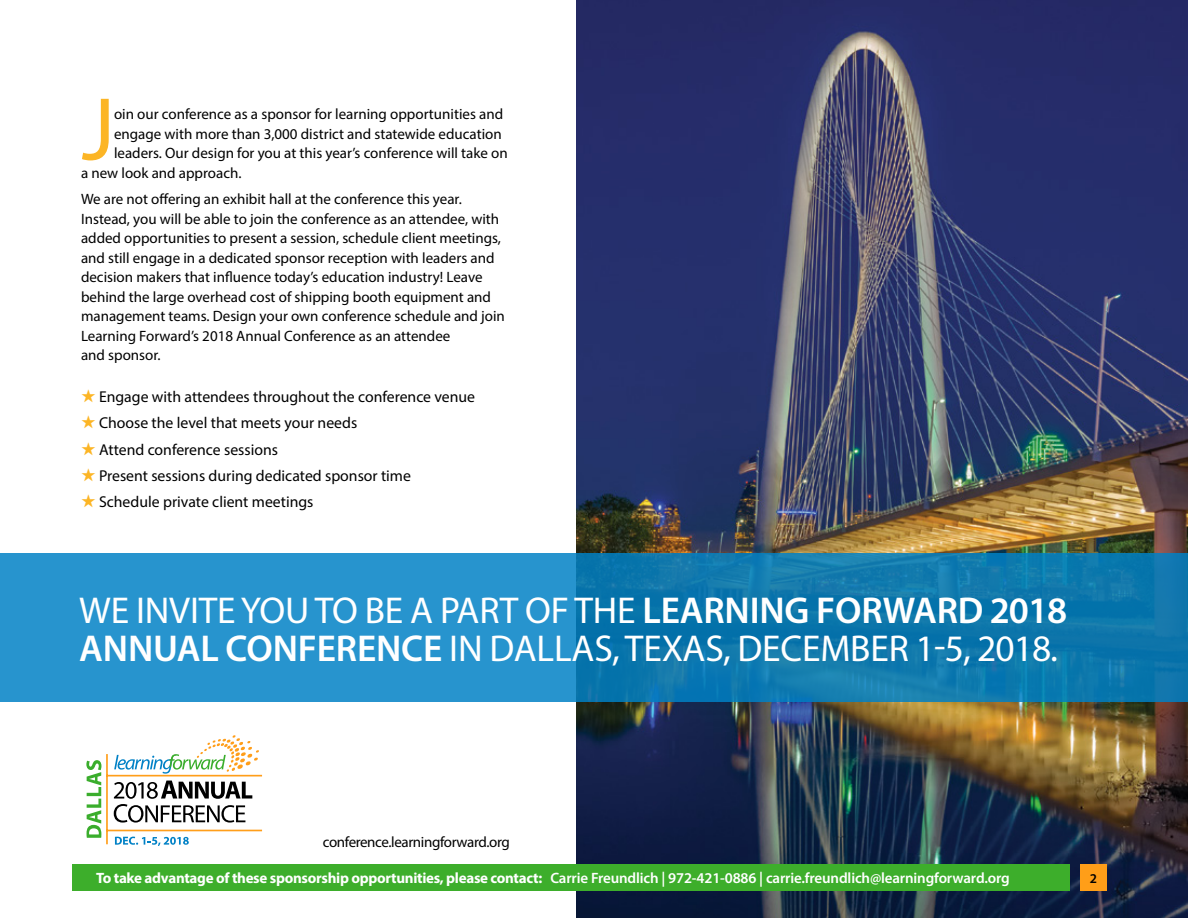
<style>
.page{position:relative;width:1188px;height:918px;background:#fff}
.page>*{position:absolute;margin:0;border:0;box-sizing:border-box;transform-origin:0 0}
.t1{font:90px "Myriad Pro";color:#fcb525}
.t2{font:37.5px/37.5px "Myriad Pro";letter-spacing:-.005em;color:#fff}
.t3{font:15.75px "Myriad Pro";color:#000}
.t4{font:15px/19.5px "Myriad Pro";color:#000}
.t5{font:600 15px "Myriad Pro";letter-spacing:-.01em;color:#fff}
.t6{font:15px "Myriad Pro";letter-spacing:-.025em;color:#000}
.t7{font:600 13.5px "Myriad Pro";color:#000}
.s1{color:#fcb525}
.s2{font-weight:600}
.s3{font-weight:700}
</style>
<div class="page">
<img style="left:577px;top:0;width:611px;height:918px">
<svg style="left:0;top:554px;width:1188px;height:148px;background:#1985bd"></svg>
<svg style="left:114px;top:735px;width:145px;height:39px"></svg>
<hr style="left:107px;top:775px;width:155px;height:1px;background:#ff9e1a">
<hr style="left:107px;top:830px;width:155px;height:1px;background:#ff9e1a">
<hr style="left:106px;top:754px;width:2px;height:90px;background:#ff9e1a">
<svg style="left:114px;top:781px;width:138px;height:42px"></svg>
<svg style="left:86px;top:760px;width:15px;height:78px"></svg>
<svg style="left:115px;top:837px;width:74px;height:9px"></svg>
<div style="left:1080px;top:864px;width:27px;height:27px;background:#ff9e18"></div>
<div style="left:73px;top:864px;width:997px;height:27px;background:#3dae2b"></div>
<h1 class="t1" style="left:82px;top:74px;width:35px">J</h1>
<p class="t4" style="left:114px;top:104px;width:391px">oin our conference as a sponsor for learning opportunities and</p>
<p class="t4" style="left:114px;top:124px;width:389px">engage with more than 3,000 district and statewide education</p>
<p class="t4" style="left:114px;top:143px;width:395px">leaders. Our design for you at this year’s conference will take on</p>
<p class="t4" style="left:81px;top:163px;width:162px">a new look and approach.</p>
<p class="t4" style="left:81px;top:189px;width:425px">We are not offering an exhibit hall at the conference this year.<br>Instead, you will be able to join the conference as an attendee, with added opportunities to present a session, schedule client meetings, and still engage in a dedicated sponsor reception with leaders and decision makers that influence today’s education industry! Leave behind the large overhead cost of shipping booth equipment and management teams. Design your own conference schedule and join Learning Forward’s 2018 Annual Conference as an attendee<br>and sponsor.</p>
<p class="t3" style="left:81px;top:387px;width:396px"><span class="s1">★</span> Engage with attendees throughout the conference venue</p>
<p class="t3" style="left:81px;top:413px;width:278px"><span class="s1">★</span> Choose the level that meets your needs</p>
<p class="t3" style="left:81px;top:440px;width:199px"><span class="s1">★</span> Attend conference sessions</p>
<p class="t3" style="left:81px;top:466px;width:332px"><span class="s1">★</span> Present sessions during dedicated sponsor time</p>
<p class="t3" style="left:81px;top:492px;width:234px"><span class="s1">★</span> Schedule private client meetings</p>
<h2 class="t2" style="left:79px;top:591px;width:990px">WE INVITE YOU TO BE A PART OF THE <span class="s2">LEARNING FORWARD 2018<br>ANNUAL CONFERENCE</span> IN DALLAS, TEXAS, DECEMBER 1-5, 2018.</h2>
<p class="t6" style="left:323px;top:832px;width:189px">conference.learningforward.org</p>
<p class="t5" style="left:96px;top:869px;width:915px"><span class="s3">To take advantage of these sponsorship opportunities, please contact:</span> Carrie Freundlich | 972-421-0886 | carrie.freundlich@learningforward.org</p>
<p class="t7" style="left:1090px;top:869px;width:9px">2</p>
</div>
